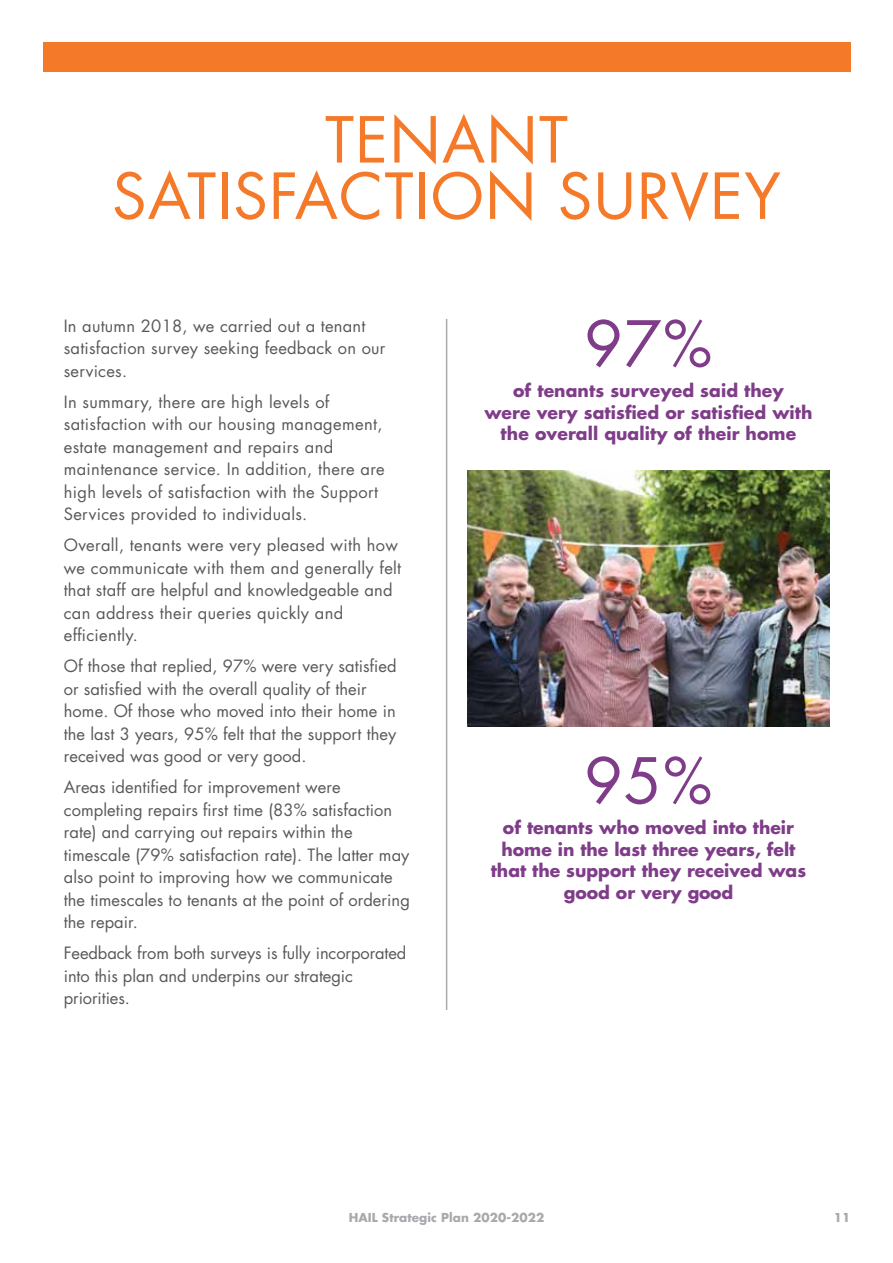
<style>
.page{position:relative;width:893px;height:1263px;background:#fff}
.page>*{position:absolute;margin:0;border:0;box-sizing:border-box;transform-origin:0 0}
.t1{font:61.65px "Futura LT";letter-spacing:.02em;color:#f47929}
.t2{font:61.65px "Futura LT";color:#7f3c89}
.t3{font:700 17.25px/21.8px "Futura LT";color:#7f3c89;text-align:center}
.t4{font:16.5px/22.5px "Futura LT";letter-spacing:.005em;color:#58595b}
.t5{font:700 12px "Futura LT";letter-spacing:.005em;color:#a7a9ac}
</style>
<div class="page">
<div style="left:43px;top:43px;width:807px;height:29px;background:#f47929"></div>
<hr style="left:446px;top:319px;width:1px;height:691px;background:#a7a9ac">
<img style="left:468px;top:471px;width:361px;height:255px">
<h1 class="t1" style="left:325px;top:101px;width:73px">Tenant</h1>
<h1 class="t1" style="left:112px;top:157px;width:72px">Satisfaction</h1>
<h1 class="t1" style="left:558px;top:157px;width:224px">Survey</h1>
<p class="t4" style="left:64px;top:315px;width:323px">In autumn 2018, we carried out a tenant satisfaction survey seeking feedback on our services.</p>
<p class="t4" style="left:64px;top:391px;width:323px">In summary, there are high levels of satisfaction with our housing management, estate management and repairs and maintenance service. In addition, there are high levels of satisfaction with the Support Services provided to individuals.</p>
<p class="t4" style="left:64px;top:534px;width:339px">Overall, tenants were very pleased with how we communicate with them and generally felt that staff are helpful and knowledgeable and can address their queries quickly and efficiently.</p>
<p class="t4" style="left:64px;top:655px;width:334px">Of those that replied, 97% were very satisfied or satisfied with the overall quality of their home. Of those who moved into their home in the last 3 years, 95% felt that the support they received was good or very good.</p>
<p class="t4" style="left:64px;top:776px;width:348px">Areas identified for improvement were completing repairs first time (83% satisfaction rate) and carrying out repairs within the timescale (79% satisfaction rate). The latter may also point to improving how we communicate the timescales to tenants at the point of ordering the repair.</p>
<p class="t4" style="left:64px;top:942px;width:344px">Feedback from both surveys is fully incorporated into this plan and underpins our strategic priorities.</p>
<h1 class="t2" style="left:585px;top:305px;width:129px">97%</h1>
<p class="t3" style="left:484px;top:379px;width:330px">of tenants surveyed said they<br>were very satisfied or satisfied with the overall quality of their home</p>
<h1 class="t2" style="left:585px;top:741px;width:129px">95%</h1>
<p class="t3" style="left:491px;top:816px;width:317px">of tenants who moved into their home in the last three years, felt that the support they received was good or very good</p>
<p class="t5" style="left:349px;top:1209px;width:197px">HAIL Strategic Plan 2020-2022</p>
<p class="t5" style="left:834px;top:1209px;width:18px">11</p>
</div>
